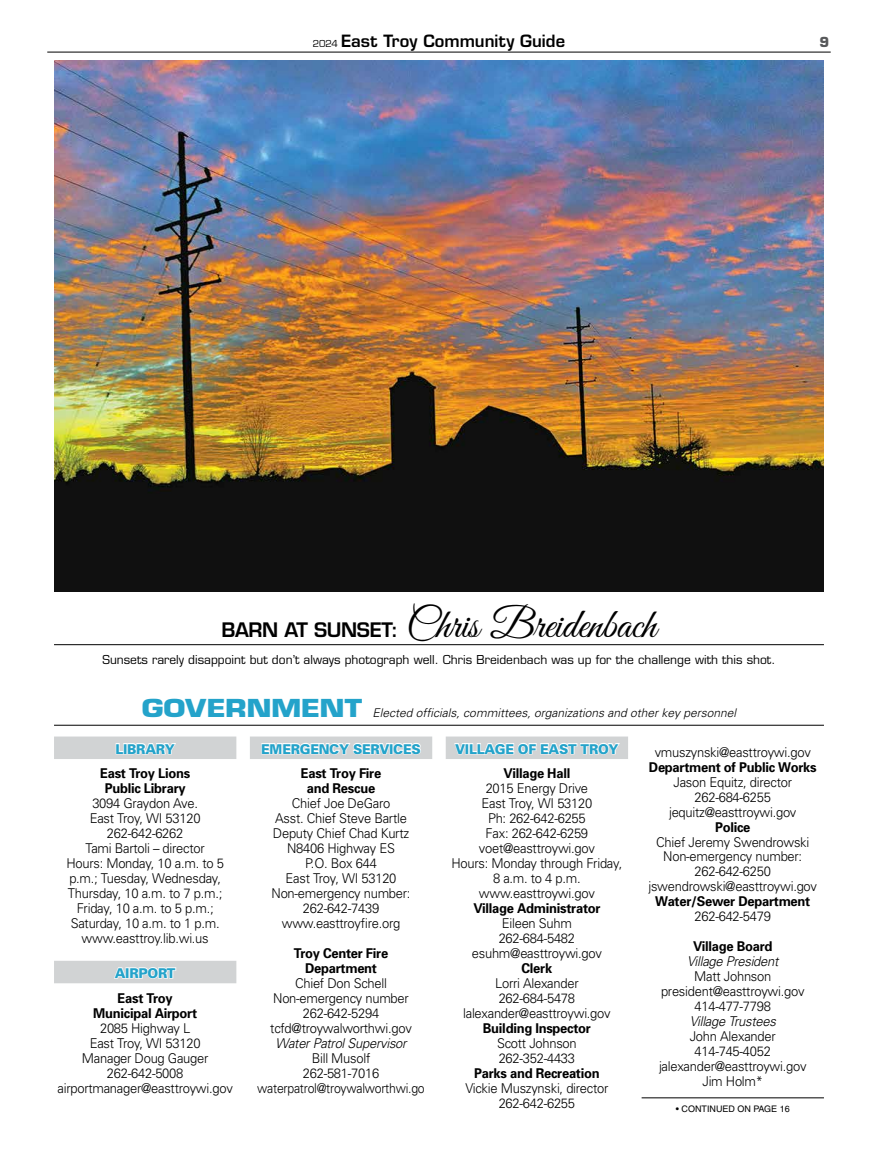
<style>
.page{position:relative;width:878px;height:1161px;background:#fff}
.page>*{position:absolute;margin:0;border:0;box-sizing:border-box;transform-origin:0 0}
.t1{font:42px "Great Vibes";color:#000}
.t2{font:600 16.5px "Eurostile";color:#000}
.t3{font:300 13.5px/15px "Univers";letter-spacing:-.02em;color:#000;text-align:center;scale:.96 1}
.t4{font:900 13.5px/24.8px "Univers";letter-spacing:-.02em;color:#24a3ca;text-align:center;scale:.96 1}
.t5{font:700 13.5px/24.8px "Univers";letter-spacing:-.02em;color:#000;text-align:center;scale:.96 1}
.t6{font:700 13.5px "Eurostile";color:#58595b}
.t7{font:12px "Eurostile";color:#000}
.t8{font:italic 300 12px "Univers";color:#000}
.t9{font:9px "Helvetica";color:#000}
.s1{font-weight:400;font-size:10.5px}
.s2{font-family:"Eurostile";font-weight:600;font-size:19.5px}
.s3{font-family:"Eurostile";font-weight:700;font-style:normal;font-size:24.15px;color:#24a3ca}
.s4{font-weight:900;color:#24a3ca}
.s5{font-weight:700}
.s6{font-weight:700;color:#000}
.s7{font-style:italic}
</style>
<div class="page">
<hr style="left:47px;top:52px;width:783px;height:1px;background:#000">
<hr style="left:54px;top:644px;width:770px;height:1px;background:#000">
<img style="left:54px;top:61px;width:770px;height:530px">
<div style="left:54px;top:737px;width:182px;height:22px;background:#d1d3d4"></div>
<div style="left:54px;top:961px;width:182px;height:22px;background:#d1d3d4"></div>
<svg style="left:115px;top:736px;width:62px;height:19px"></svg>
<svg style="left:113px;top:967px;width:64px;height:17px"></svg>
<div style="left:250px;top:737px;width:182px;height:22px;background:#d1d3d4"></div>
<svg style="left:261px;top:736px;width:161px;height:19px"></svg>
<div style="left:446px;top:737px;width:182px;height:22px;background:#d1d3d4"></div>
<svg style="left:453px;top:736px;width:168px;height:19px"></svg>
<hr style="left:641px;top:1097px;width:183px;height:1px;background:#000">
<hr style="left:54px;top:725px;width:770px;height:1px;background:#000">
<p class="t2" style="left:313px;top:31px;width:254px"><span class="s1">2024</span> East Troy Community Guide</p>
<p class="t6" style="left:819px;top:34px;width:11px">9</p>
<p class="t1" style="left:221px;top:601px;width:436px"><span class="s2">BARN AT SUNSET:</span> Chris Breidenbach</p>
<p class="t7" style="left:102px;top:652px;width:674px">Sunsets rarely disappoint but don’t always photograph well. Chris Breidenbach was up for the challenge with this shot.</p>
<p class="t8" style="left:142px;top:705px;width:596px"><span class="s3">GOVERNMENT</span> Elected officials, committees, organizations and other key personnel</p>
<p class="t5" style="left:100px;top:736px;width:96px"><span class="s4">LIBRARY<br></span>East Troy Lions</p>
<p class="t3" style="left:66px;top:781px;width:166px"><span class="s5">Public Library<br></span>3094 Graydon Ave.<br>East Troy, WI 53120<br>262-642-6262<br>Tami Bartoli – director<br>Hours: Monday, 10 a.m. to 5 p.m.; Tuesday, Wednesday,<br>Thursday, 10 a.m. to 7 p.m.;<br>Friday, 10 a.m. to 5 p.m.;<br>Saturday, 10 a.m. to 1 p.m. www.easttroy.lib.wi.us</p>
<p class="t5" style="left:115px;top:961px;width:65px;text-align:left"><span class="s4">AIRPORT<br></span>East Troy</p>
<p class="t3" style="left:58px;top:1005px;width:184px"><span class="s5">Municipal Airport<br></span>2085 Highway L<br>East Troy, WI 53120<br>Manager Doug Gauger<br>262-642-5008 airportmanager@easttroywi.gov</p>
<p class="t4" style="left:261px;top:736px;width:168px">EMERGENCY SERVICES<br><span class="s6">East Troy Fire</span></p>
<p class="t3" style="left:271px;top:781px;width:146px"><span class="s5">and Rescue<br></span>Chief Joe DeGaro<br>Asst. Chief Steve Bartle<br>Deputy Chief Chad Kurtz<br>N8406 Highway ES<br>P.O. Box 644<br>East Troy, WI 53120<br>Non-emergency number:<br>262-642-7439 www.easttroyfire.org</p>
<p class="t3" style="left:257px;top:946px;width:176px"><span class="s5">Troy Center Fire<br>Department<br></span>Chief Don Schell<br>Non-emergency number<br>262-642-5294 tcfd@troywalworthwi.gov<br><span class="s7">Water Patrol Supervisor<br></span>Bill Musolf<br>262-581-7016 waterpatrol@troywalworthwi.go</p>
<p class="t4" style="left:455px;top:736px;width:172px">VILLAGE OF EAST TROY<br><span class="s6">Village Hall</span></p>
<p class="t3" style="left:451px;top:781px;width:179px">2015 Energy Drive<br>East Troy, WI 53120<br>Ph: 262-642-6255<br>Fax: 262-642-6259 voet@easttroywi.gov<br>Hours: Monday through Friday,<br>8 a.m. to 4 p.m. www.easttroywi.gov<br><span class="s5">Village Administrator<br></span>Eileen Suhm<br>262-684-5482 esuhm@easttroywi.gov<br><span class="s5">Clerk<br></span>Lorri Alexander<br>262-684-5478 lalexander@easttroywi.gov<br><span class="s5">Building Inspector<br></span>Scott Johnson<br>262-352-4433<br><span class="s5">Parks and Recreation<br></span>Vickie Muszynski, director<br>262-642-6255</p>
<p class="t3" style="left:648px;top:744px;width:177px">vmuszynski@easttroywi.gov<br><span class="s5">Department of Public Works<br></span>Jason Equitz, director<br>262-684-6255 jequitz@easttroywi.gov<br><span class="s5">Police<br></span>Chief Jeremy Swendrowski<br>Non-emergency number:<br>262-642-6250 jswendrowski@easttroywi.gov<br><span class="s5">Water/Sewer Department<br></span>262-642-5479</p>
<p class="t3" style="left:659px;top:939px;width:155px"><span class="s5">Village Board<br></span><span class="s7">Village President<br></span>Matt Johnson president@easttroywi.gov<br>414-477-7798<br><span class="s7">Village Trustees<br></span>John Alexander<br>414-745-4052 jalexander@easttroywi.gov<br>Jim Holm*</p>
<p class="t9" style="left:675px;top:1103px;width:115px">• CONTINUED ON PAGE 16</p>
</div>
